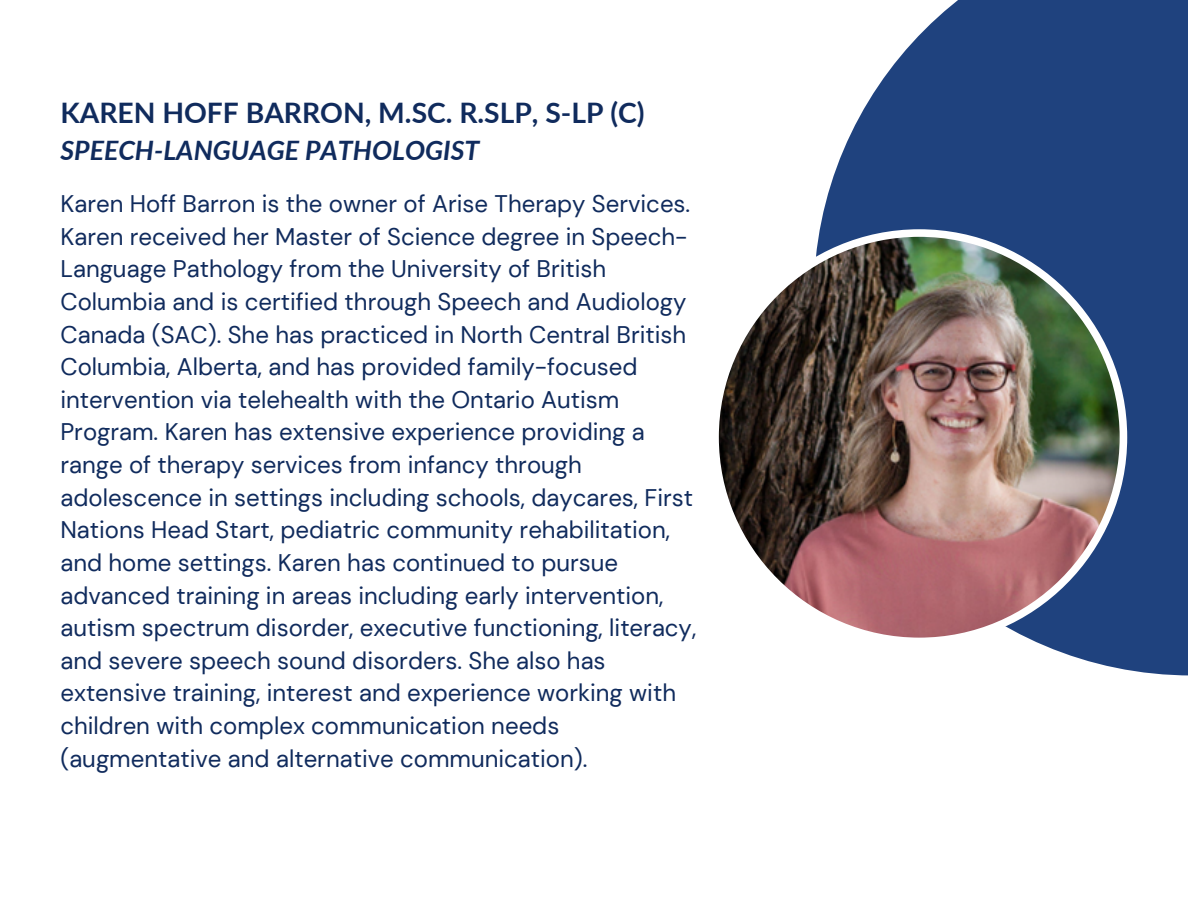
<style>
.page{position:relative;width:1188px;height:918px;background:#fff}
.page>*{position:absolute;margin:0;border:0;box-sizing:border-box;transform-origin:0 0}
.t1{font:700 28.2px "Lato";color:#102b5d}
.t2{font:italic 700 26.7px "Lato";color:#102b5d}
.t3{font:24px/32.7px "DM Sans";color:#102b5d}
</style>
<div class="page">
<svg style="left:820px;top:0;width:368px;height:675px;fill:#1f427e"></svg>
<img style="left:718px;top:229px;width:409px;height:416px">
<p class="t1" style="left:60px;top:95px;width:586px">KAREN HOFF BARRON, M.SC. R.SLP, S-LP (C)</p>
<p class="t2" style="left:60px;top:133px;width:421px">SPEECH-LANGUAGE PATHOLOGIST</p>
<p class="t3" style="left:60px;top:188px;width:637px">Karen Hoff Barron is the owner of Arise Therapy Services.<br>Karen received her Master of Science degree in Speech-Language Pathology from the University of British Columbia and is certified through Speech and Audiology Canada (SAC). She has practiced in North Central British Columbia, Alberta, and has provided family-focused intervention via telehealth with the Ontario Autism Program. Karen has extensive experience providing a range of therapy services from infancy through adolescence in settings including schools, daycares, First Nations Head Start, pediatric community rehabilitation, and home settings. Karen has continued to pursue advanced training in areas including early intervention, autism spectrum disorder, executive functioning, literacy, and severe speech sound disorders. She also has extensive training, interest and experience working with children with complex communication needs (augmentative and alternative communication).</p>
</div>
